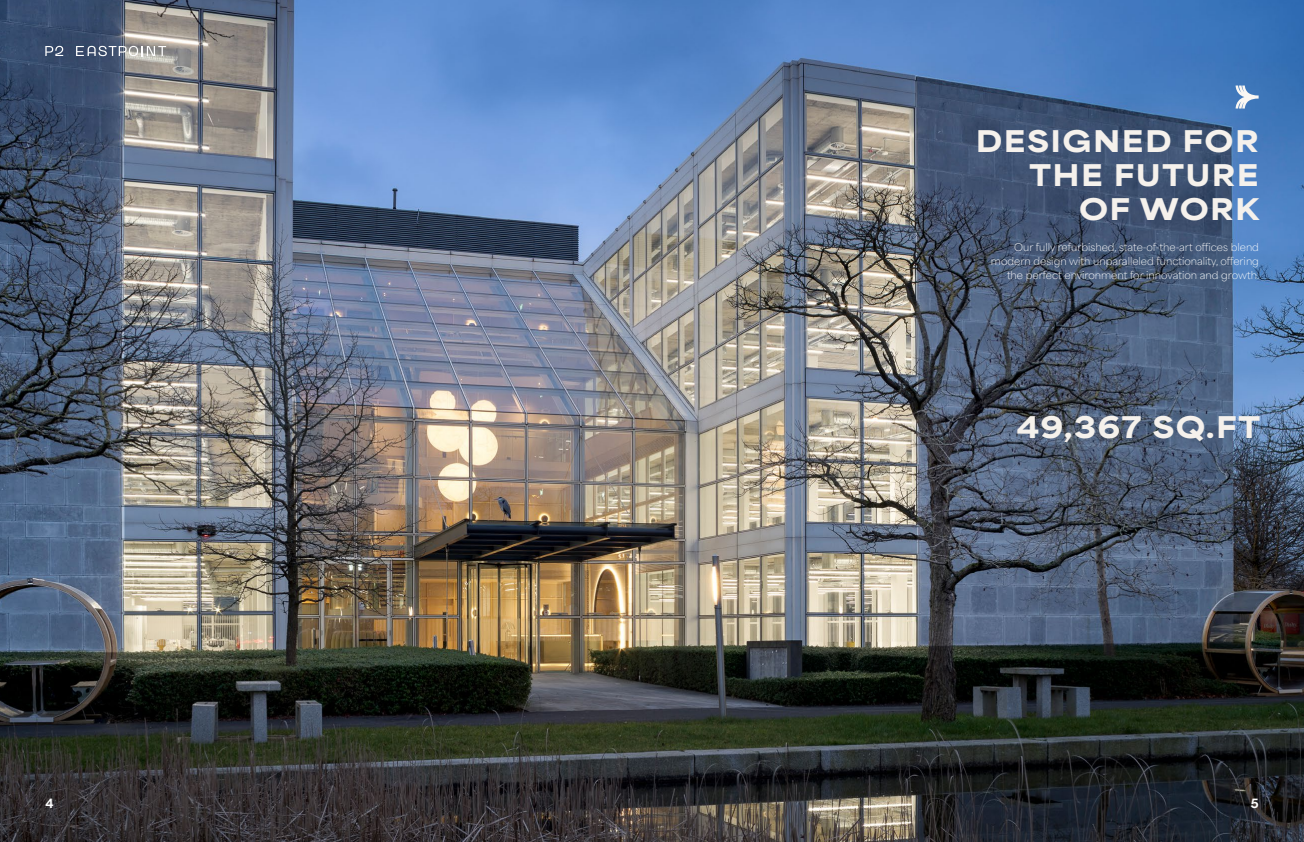
<style>
.page{position:relative;width:1304px;height:842px;background:#fff}
.page>*{position:absolute;margin:0;border:0;box-sizing:border-box;transform-origin:0 0}
.t1{font:900 28px/34px "Area Extended";letter-spacing:.05em;color:#f5f1ec;text-align:right}
.t2{font:800 12px "Area Normal";color:#fff}
.t3{font:100 10px/14px "Area Normal";color:#fff;text-align:right}
</style>
<div class="page">
<img style="left:0;top:0;width:1304px;height:842px">
<svg style="left:45px;top:46px;width:18px;height:10px"></svg>
<svg style="left:76px;top:46px;width:90px;height:10px"></svg>
<svg style="left:1236px;top:86px;width:23px;height:23px"></svg>
<h1 class="t1" style="left:976px;top:122px;width:285px">DESIGNED FOR<br>THE FUTURE<br>OF WORK</h1>
<p class="t3" style="left:991px;top:239px;width:270px">Our fully refurbished, state-of-the-art offices blend modern design with unparalleled functionality, offering the perfect environment for innovation and growth.</p>
<h1 class="t1" style="left:1017px;top:408px;width:245px">49,367 SQ.FT</h1>
<p class="t2" style="left:45px;top:792px;width:10px">4</p>
<p class="t2" style="left:1251px;top:792px;width:9px">5</p>
</div>
